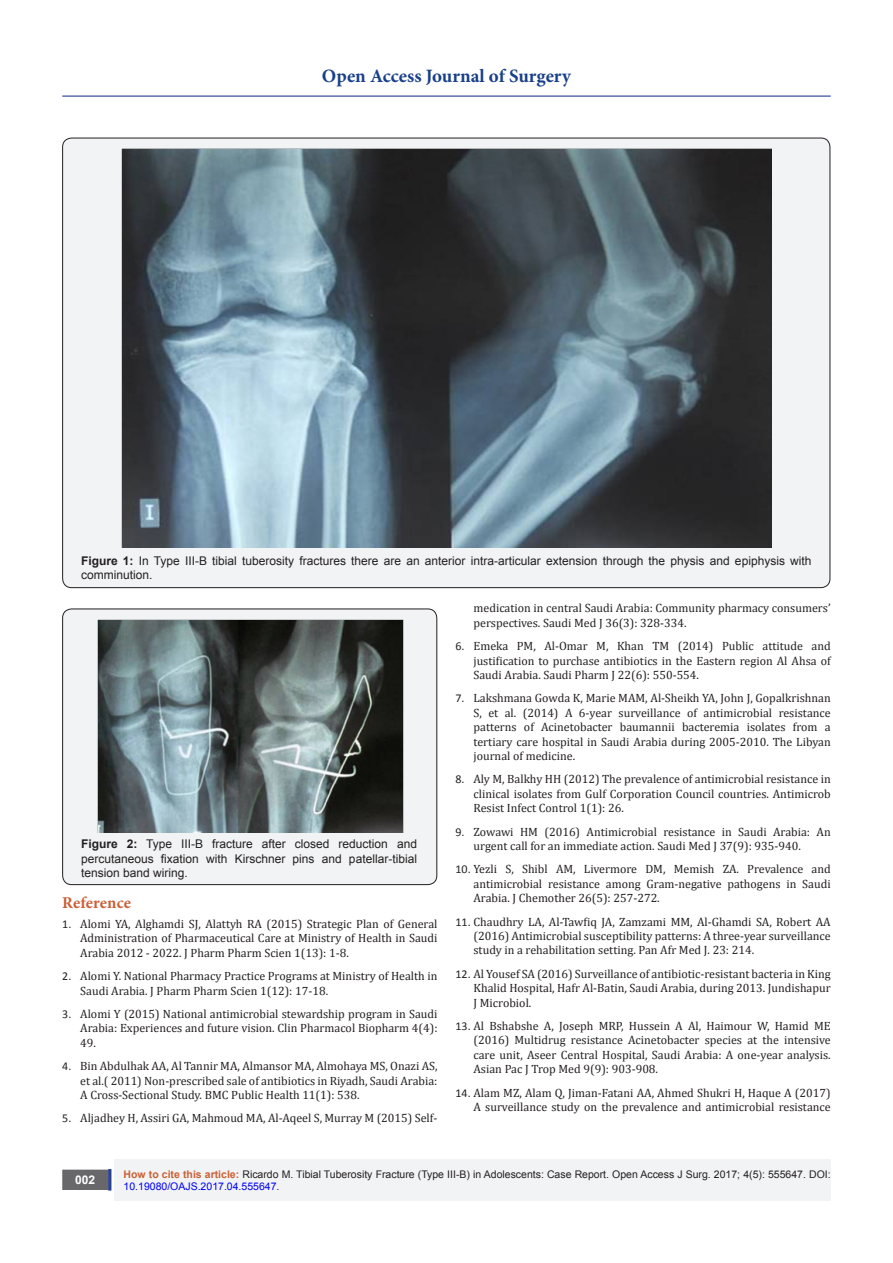
<style>
.page{position:relative;width:893px;height:1263px;background:#fff}
.page>*{position:absolute;margin:0;border:0;box-sizing:border-box;transform-origin:0 0}
.t1{font:700 18.9px "Minion Pro";color:#183f89}
.t2{font:700 16.5px "Minion Pro";letter-spacing:.005em;color:#ca5f37}
.t3{font:12px/14.4px "Cambria";color:#231f20;text-align:justify}
.t4{font:12px/14.4px "Arial";color:#231f20}
.t5{font:700 12px "Arial";color:#fff}
.t6{font:10.5px/12.6px "Arial";color:#231f20}
.s1{font-weight:700}
.s2{font-family:"Calibri"}
.s3{font-weight:700;color:#ca6035}
.s4{color:#00f}
</style>
<div class="page">
<div style="left:115px;top:1160px;width:716px;height:41px;background:#f2f3f4"></div>
<div style="left:63px;top:1170px;width:44px;height:19px;background:#68676a"></div>
<div style="left:62px;top:1169px;width:46px;height:21px;border:2px solid #68676a"></div>
<div style="left:108px;top:1169px;width:3px;height:21px;background:#1c6d90;border:2px solid #253f8e"></div>
<hr style="left:62px;top:96px;width:769px;height:1px;background:#253f8e">
<div style="left:63px;top:138px;width:767px;height:450px;background:#f2f3f4;border-radius:9px"></div>
<img style="left:122px;top:148px;width:650px;height:400px">
<div style="left:63px;top:609px;width:374px;height:276px;background:#f2f3f4;border-radius:9px"></div>
<div style="left:62px;top:608px;width:375px;height:277px;border:1px solid #231f20;border-radius:9px"></div>
<img style="left:97px;top:619px;width:307px;height:214px">
<h1 class="t1" style="left:322px;top:63px;width:250px">Open Access Journal of Surgery</h1>
<p class="t4" style="left:81px;top:553px;width:732px"><span class="s1">Figure 1:</span> In Type III-B tibial tuberosity fractures there are an anterior intra-articular extension through the physis and epiphysis with comminution.</p>
<p class="t4" style="left:81px;top:837px;width:337px;text-align:justify"><span class="s1">Figure 2:</span> Type III-B fracture after closed reduction and percutaneous fixation with Kirschner pins and patellar-tibial tension band wiring.</p>
<p class="t2" style="left:62px;top:891px;width:70px">Reference</p>
<p class="t3" style="left:80px;top:917px;width:359px;text-indent:-18px"><span class="s2">1.</span> Alomi YA, Alghamdi SJ, Alattyh RA (2015) Strategic Plan of General Administration of Pharmaceutical Care at Ministry of Health in Saudi Arabia 2012 - 2022. J Pharm Pharm Scien 1(13): 1-8.</p>
<p class="t3" style="left:80px;top:969px;width:359px;text-indent:-18px"><span class="s2">2.</span> Alomi Y. National Pharmacy Practice Programs at Ministry of Health in<br>Saudi Arabia. J Pharm Pharm Scien 1(12): 17-18.</p>
<p class="t3" style="left:80px;top:1007px;width:359px;text-indent:-18px"><span class="s2">3.</span> Alomi Y (2015) National antimicrobial stewardship program in Saudi Arabia: Experiences and future vision. Clin Pharmacol Biopharm 4(4):<br>49.</p>
<p class="t3" style="left:80px;top:1059px;width:359px;text-indent:-18px"><span class="s2">4.</span> Bin Abdulhak AA, Al Tannir MA, Almansor MA, Almohaya MS, Onazi AS, et al.( 2011) Non-prescribed sale of antibiotics in Riyadh, Saudi Arabia:<br>A Cross-Sectional Study. BMC Public Health 11(1): 538.</p>
<p class="t3" style="left:62px;top:1111px;width:377px"><span class="s2">5.</span> Aljadhey H, Assiri GA, Mahmoud MA, Al-Aqeel S, Murray M (2015) Self-</p>
<p class="t3" style="left:473px;top:601px;width:359px">medication in central Saudi Arabia: Community pharmacy consumers’ perspectives. Saudi Med J 36(3): 328-334.</p>
<p class="t3" style="left:473px;top:639px;width:359px;text-indent:-18px"><span class="s2">6.</span> Emeka PM, Al-Omar M, Khan TM (2014) Public attitude and justification to purchase antibiotics in the Eastern region Al Ahsa of Saudi Arabia. Saudi Pharm J 22(6): 550-554.</p>
<p class="t3" style="left:473px;top:691px;width:359px;text-indent:-18px"><span class="s2">7.</span> Lakshmana Gowda K, Marie MAM, Al-Sheikh YA, John J, Gopalkrishnan S, et al. (2014) A 6-year surveillance of antimicrobial resistance patterns of Acinetobacter baumannii bacteremia isolates from a tertiary care hospital in Saudi Arabia during 2005-2010. The Libyan journal of medicine.</p>
<p class="t3" style="left:473px;top:772px;width:359px;text-indent:-18px"><span class="s2">8.</span> Aly M, Balkhy HH (2012) The prevalence of antimicrobial resistance in clinical isolates from Gulf Corporation Council countries. Antimicrob Resist Infect Control 1(1): 26.</p>
<p class="t3" style="left:473px;top:824px;width:359px;text-indent:-18px"><span class="s2">9.</span> Zowawi HM (2016) Antimicrobial resistance in Saudi Arabia: An urgent call for an immediate action. Saudi Med J 37(9): 935-940.</p>
<p class="t3" style="left:473px;top:862px;width:359px;text-indent:-18px"><span class="s2">10.</span> Yezli S, Shibl AM, Livermore DM, Memish ZA. Prevalence and antimicrobial resistance among Gram-negative pathogens in Saudi Arabia. J Chemother 26(5): 257-272.</p>
<p class="t3" style="left:473px;top:914px;width:359px;text-indent:-18px"><span class="s2">11.</span> Chaudhry LA, Al-Tawfiq JA, Zamzami MM, Al-Ghamdi SA, Robert AA (2016) Antimicrobial susceptibility patterns: A three-year surveillance study in a rehabilitation setting. Pan Afr Med J. 23: 214.</p>
<p class="t3" style="left:473px;top:966px;width:359px;text-indent:-18px"><span class="s2">12.</span> Al Yousef SA (2016) Surveillance of antibiotic-resistant bacteria in King Khalid Hospital, Hafr Al-Batin, Saudi Arabia, during 2013. Jundishapur J Microbiol.</p>
<p class="t3" style="left:473px;top:1019px;width:359px;text-indent:-18px"><span class="s2">13.</span> Al Bshabshe A, Joseph MRP, Hussein A Al, Haimour W, Hamid ME (2016) Multidrug resistance Acinetobacter species at the intensive care unit, Aseer Central Hospital, Saudi Arabia: A one-year analysis.<br>Asian Pac J Trop Med 9(9): 903-908.</p>
<p class="t3" style="left:455px;top:1085px;width:377px;text-align:right"><span class="s2">14.</span> Alam MZ, Alam Q, Jiman-Fatani AA, Ahmed Shukri H, Haque A (2017)<br>A surveillance study on the prevalence and antimicrobial resistance</p>
<p class="t5" style="left:75px;top:1172px;width:22px">002</p>
<p class="t6" style="left:124px;top:1168px;width:709px"><span class="s3">How to cite this article:</span> Ricardo M. Tibial Tuberosity Fracture (Type III-B) in Adolescents: Case Report. Open Access J Surg. 2017; 4(5): 555647. DOI:<br><span class="s4">10.19080/OAJS.2017.04.555647.</span></p>
</div>
